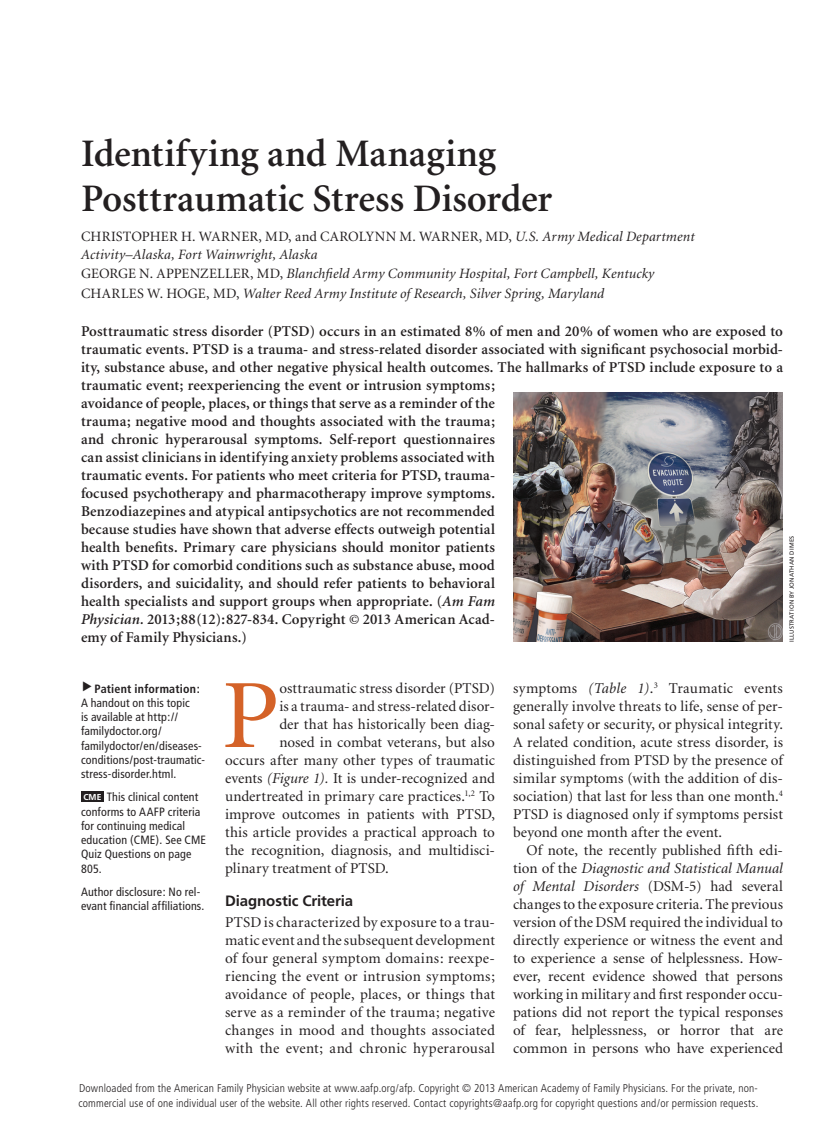
<style>
.page{position:relative;width:837px;height:1134px;background:#fff}
.page>*{position:absolute;margin:0;border:0;box-sizing:border-box;transform-origin:0 0}
.body_dropcap{font:98.1px "Minion";color:#d46228;scale:1.05 1}
.article_title{font:600 39px/45px "Minion";color:#231f20}
.abstract{font:600 15px/18px "Minion";letter-spacing:.01em;color:#231f20}
.body_noindent{font:15px/18px "Minion";letter-spacing:.01em;color:#231f20;text-align:justify}
.body_text{font:15px/18px "Minion";color:#231f20;text-align:justify}
.body_dropcap-2{font:15px "Minion";letter-spacing:.005em;color:#231f20}
.head1{font:700 15px "Frutiger";letter-spacing:-.005em;color:#231f20}
.byline{font:italic 14.25px/18px "Minion";letter-spacing:.01em;color:#231f20}
.t1{font:italic 12.75px "Minion";letter-spacing:.005em;color:#231f20}
.t2{font:italic 600 12.75px "Minion";letter-spacing:.005em;color:#231f20}
.t3{font:12.75px "Minion";letter-spacing:.03em;color:#231f20}
.blurb{font:condensed 12px/14.2px "Frutiger";letter-spacing:.01em;color:#231f20}
.t4{font:300 condensed 11.25px/15px "Frutiger";letter-spacing:.015em;color:#231f20}
.t5{font:700 8.55px "Frutiger";color:#fff}
.art_credit{font:6px "Frutiger";letter-spacing:.025em;color:#231f20}
.s1{font-style:normal}
.s2{font-style:italic}
.s3{font-weight:700}
.s4{font-family:"Frutiger";font-weight:700;font-style:normal;font-size:15px}
</style>
<div class="page">
<div style="left:81px;top:791px;width:23px;height:11px;background:#231f20"></div>
<img style="left:513px;top:393px;width:270px;height:249px">
<p class="article_title" style="left:81px;top:132px;width:473px">Identifying and Managing<br>Posttraumatic Stress Disorder</p>
<p class="byline" style="left:81px;top:228px;width:615px"><span class="s1">CHRISTOPHER H. WARNER, MD, and CAROLYNN M. WARNER, MD,</span> U.S. Army Medical Department<br>Activity–Alaska, Fort Wainwright, Alaska</p>
<p class="byline" style="left:81px;top:265px;width:575px"><span class="s1">GEORGE N. APPENZELLER, MD,</span> Blanchfield Army Community Hospital, Fort Campbell, Kentucky</p>
<p class="byline" style="left:81px;top:285px;width:525px"><span class="s1">CHARLES W. HOGE, MD,</span> Walter Reed Army Institute of Research, Silver Spring, Maryland</p>
<p class="abstract" style="left:81px;top:323px;width:704px">Posttraumatic stress disorder (PTSD) occurs in an estimated 8% of men and 20% of women who are exposed to traumatic events. PTSD is a trauma- and stress-related disorder associated with significant psychosocial morbid&shy;ity, substance abuse, and other negative physical health outcomes. The hallmarks of PTSD include exposure to a traumatic event; reexperiencing the event or intrusion symptoms;<br>avoidance of people, places, or things that serve as a reminder of the<br>trauma; negative mood and thoughts associated with the trauma;<br>and chronic hyperarousal symptoms. Self-report questionnaires<br>can assist clinicians in identifying anxiety problems associated with<br>traumatic events. For patients who meet criteria for PTSD, trauma-<br>focused psychotherapy and pharmacotherapy improve symptoms.<br>Benzodiazepines and atypical antipsychotics are not recommended<br>because studies have shown that adverse effects outweigh potential<br>health benefits. Primary care physicians should monitor patients<br>with PTSD for comorbid conditions such as substance abuse, mood<br>disorders, and suicidality, and should refer patients to behavioral<br>health specialists and support groups when appropriate. (<span class="s2">Am Fam<br>Physician.</span> 2013;88(12):827-834. Copyright © 2013 American Acad-<br>emy of Family Physicians.)</p>
<p class="blurb" style="left:81px;top:681px;width:126px;text-indent:13px"><span class="s3">Patient information:<br></span>A handout on this topic<br>is available at http:// familydoctor.org/ familydoctor/en/diseases&shy;conditions/post-traumatic&shy;stress-disorder.html.</p>
<p class="t5" style="left:83px;top:792px;width:20px">CME</p>
<p class="art_credit" style="left:788px;top:642px;width:107px;rotate:-90deg">ILLUSTRATION BY JONATHAN DIMES</p>
<p class="body_dropcap" style="left:222px;top:667px;width:56px">P</p>
<p class="body_dropcap-2" style="left:279px;top:681px;width:217px">osttraumatic stress disorder (PTSD)</p>
<p class="body_noindent" style="left:513px;top:680px;width:272px">symptoms <span class="s2">(Table 1)</span>.<sup>3</sup> Traumatic events generally involve threats to life, sense of per&shy;sonal safety or security, or physical integrity.<br>A related condition, acute stress disorder, is distinguished from PTSD by the presence of similar symptoms (with the addition of dis&shy;sociation) that last for less than one month.<sup>4<br></sup>PTSD is diagnosed only if symptoms persist beyond one month after the event.</p>
<p class="body_text" style="left:513px;top:842px;width:272px;text-indent:14px">Of note, the recently published fifth edi&shy;tion of the <span class="s2">Diagnostic and Statistical Manual of Mental Disorders</span> (DSM-5) had several changes to the exposure criteria. The previous version of the DSM required the individual to directly experience or witness the event and to experience a sense of helplessness. How&shy;ever, recent evidence showed that persons working in military and first responder occu&shy;pations did not report the typical responses of fear, helplessness, or horror that are common in persons who have experienced</p>
<p class="body_dropcap-2" style="left:279px;top:699px;width:217px">is a trauma- and stress-related disor-</p>
<p class="body_dropcap-2" style="left:279px;top:717px;width:217px">der that has historically been diag-</p>
<p class="body_dropcap-2" style="left:279px;top:735px;width:217px">nosed in combat veterans, but also</p>
<p class="body_dropcap-2" style="left:225px;top:753px;width:271px">occurs after many other types of traumatic</p>
<p class="body_dropcap-2" style="left:225px;top:771px;width:272px">events <span class="s2">(Figure 1).</span> It is under-recognized and</p>
<p class="body_dropcap-2" style="left:225px;top:789px;width:272px">undertreated in primary care practices.<sup>1,2</sup> To</p>
<p class="body_dropcap-2" style="left:225px;top:807px;width:272px">improve outcomes in patients with PTSD,</p>
<p class="body_dropcap-2" style="left:225px;top:825px;width:271px">this article provides a practical approach to</p>
<p class="body_dropcap-2" style="left:225px;top:843px;width:271px">the recognition, diagnosis, and multidisci-</p>
<p class="body_dropcap-2" style="left:225px;top:861px;width:165px">plinary treatment of PTSD.</p>
<p class="head1" style="left:225px;top:892px;width:130px">Diagnostic Criteria</p>
<p class="body_noindent" style="left:225px;top:914px;width:272px">PTSD is characterized by exposure to a trau&shy;matic event and the subsequent development of four general symptom domains: reexpe&shy;riencing the event or intrusion symptoms; avoidance of people, places, or things that serve as a reminder of the trauma; negative changes in mood and thoughts associated with the event; and chronic hyperarousal</p>
<p class="blurb" style="left:81px;top:790px;width:127px;text-indent:26px">This clinical content conforms to AAFP criteria for continuing medical education (CME). See CME<br>Quiz Questions on page<br>805.</p>
<p class="blurb" style="left:81px;top:885px;width:125px">Author disclosure: No rel&shy;evant financial affiliations.</p>
<p class="t1" style="left:81px;top:1080px;width:224px">December 15, 2013 ◆ Volume 88, Number 12</p>
<p class="t3" style="left:384px;top:1080px;width:97px">www.aafp.org/afp</p>
<p class="t2" style="left:610px;top:1080px;width:175px">American Family Physician <span class="s4">827</span></p>
<p class="t4" style="left:79px;top:1081px;width:681px">Downloaded from the American Family Physician website at www.aafp.org/afp. Copyright © 2013 American Academy of Family Physicians. For the private, non&shy;commercial use of one individual user of the website. All other rights reserved. Contact copyrights@aafp.org for copyright questions and/or permission requests.</p>
</div>
